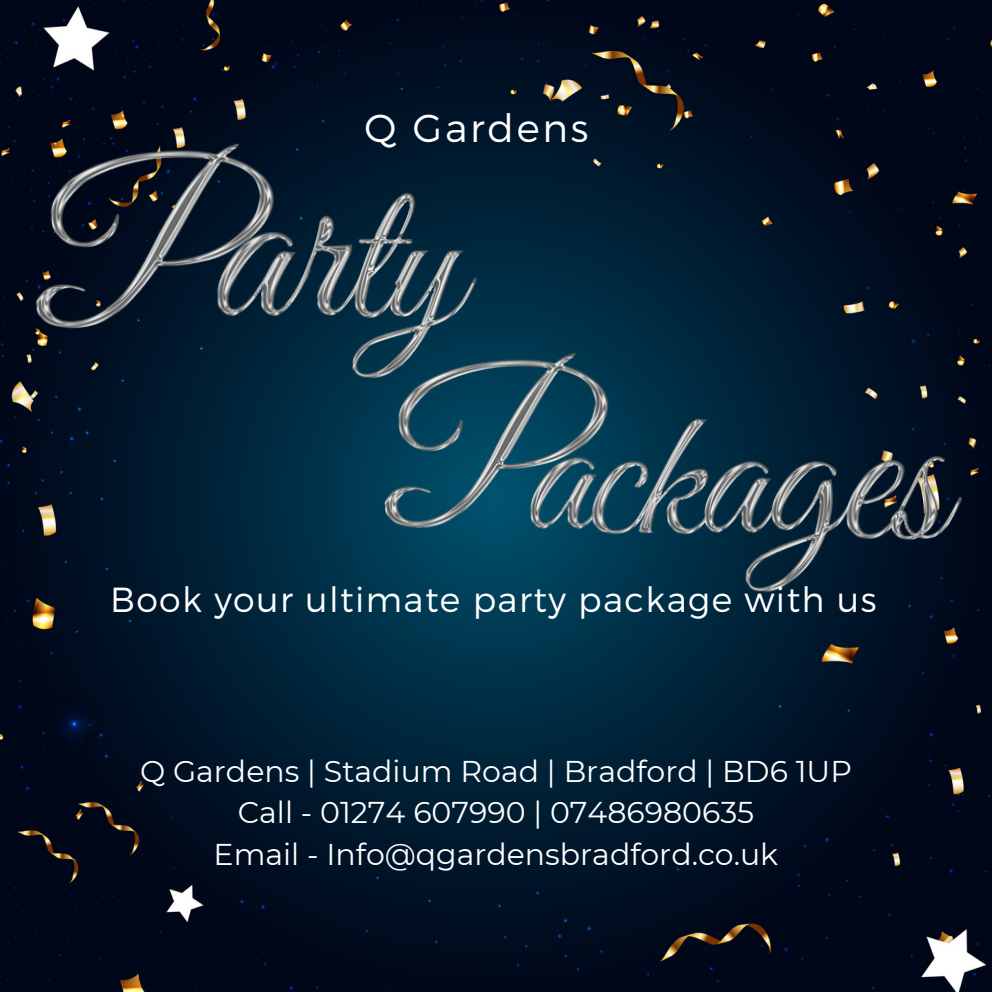
<style>
.page{position:relative;width:992px;height:992px;background:#fff}
.page>*{position:absolute;margin:0;border:0;box-sizing:border-box;transform-origin:0 0}
.t1{font:300 39px "Montserrat";letter-spacing:.07em;color:#fff}
.t2{font:300 34.75px "Montserrat";letter-spacing:.04em;color:#fff}
.t3{font:30px "Montserrat";color:#fff}
</style>
<div class="page">
<img style="left:0;top:0;width:992px;height:992px">
<img style="left:0;top:81px;width:336px;height:310px">
<img style="left:142px;top:108px;width:113px;height:316px">
<img style="left:213px;top:108px;width:343px;height:296px">
<img style="left:255px;top:165px;width:319px;height:276px">
<img style="left:327px;top:294px;width:339px;height:293px">
<img style="left:405px;top:351px;width:174px;height:283px">
<img style="left:579px;top:356px;width:118px;height:282px">
<img style="left:639px;top:383px;width:324px;height:278px">
<img style="left:697px;top:344px;width:295px;height:312px">
<img style="left:753px;top:351px;width:239px;height:298px">
<p class="t1" style="left:364px;top:102px;width:225px">Q Gardens</p>
<p class="t2" style="left:110px;top:576px;width:768px">Book your ultimate party package with us</p>
<p class="t3" style="left:140px;top:753px;width:713px">Q Gardens | Stadium Road | Bradford | BD6 1UP</p>
<p class="t3" style="left:238px;top:794px;width:518px">Call - 01274 607990 | 07486980635</p>
<p class="t3" style="left:214px;top:835px;width:566px">Email - Info@qgardensbradford.co.uk</p>
</div>
